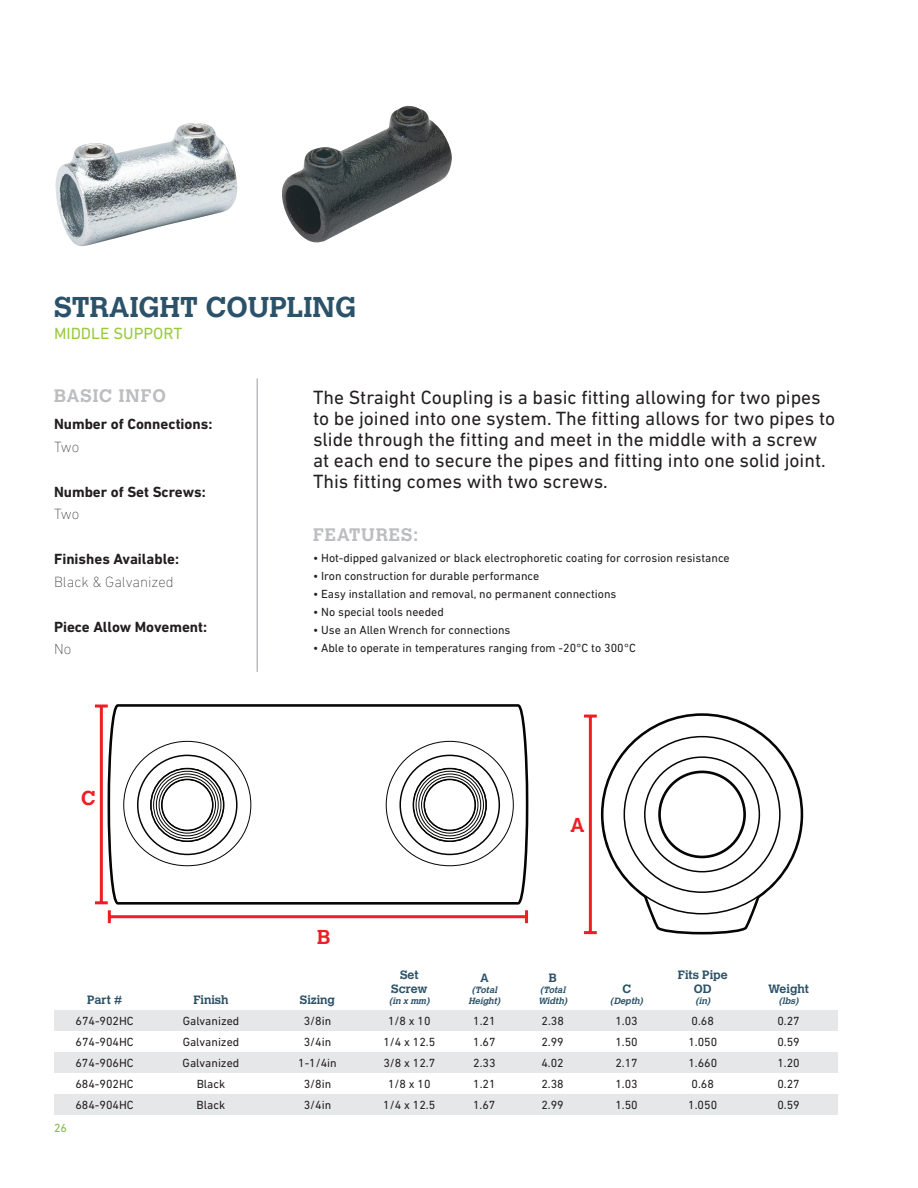
<style>
.page{position:relative;width:918px;height:1188px;background:#fff}
.page>*{position:absolute;margin:0;border:0;box-sizing:border-box;transform-origin:0 0}
.t1{font:700 28.5px "Calvert";color:#2b5268}
.t2{font:700 19.95px "Calvert";color:#ed1f25}
.t3{font:19.5px/21px "DIN Next LT Pro";color:#231f20}
.t4{font:700 18px "Calvert";letter-spacing:.05em;color:#bcbdc0}
.t5{font:16.5px "DIN Next LT Pro";color:#99ca3b}
.t6{font:700 15px "DIN Next LT Pro";color:#231f20}
.t7{font:200 15px "DIN Next LT Pro";color:#231f20}
.t8{font:12px "DIN Next LT Pro";color:#231f20}
.t9{font:700 12px/14.4px "Calvert";color:#2b5268;text-align:center}
.t10{font:12px "DIN Next LT Pro";color:#7dbd41}
.t11{font:italic 700 9px/10.8px "Calvert";color:#2b5268;text-align:center}
</style>
<div class="page">
<img style="left:55px;top:123px;width:182px;height:123px">
<img style="left:282px;top:106px;width:170px;height:137px">
<hr style="left:256px;top:379px;width:2px;height:292px;background:#bcbdc0">
<svg style="left:54px;top:1010px;width:784px;height:105px;fill:#e6e7e9"></svg>
<svg style="left:108px;top:704px;width:420px;height:200px"></svg>
<svg style="left:123px;top:741px;width:129px;height:126px"></svg>
<svg style="left:385px;top:741px;width:129px;height:126px"></svg>
<hr style="left:109px;top:915px;width:418px;height:3px;background:#ed1f25">
<svg style="left:108px;top:910px;width:3px;height:13px"></svg>
<svg style="left:525px;top:910px;width:3px;height:13px"></svg>
<hr style="left:100px;top:706px;width:3px;height:197px;background:#ed1f25">
<svg style="left:95px;top:901px;width:13px;height:3px"></svg>
<svg style="left:95px;top:705px;width:13px;height:3px"></svg>
<svg style="left:584px;top:714px;width:219px;height:220px"></svg>
<h1 class="t1" style="left:54px;top:289px;width:304px">STRAIGHT COUPLING</h1>
<h3 class="t5" style="left:54px;top:324px;width:130px">MIDDLE SUPPORT</h3>
<h3 class="t4" style="left:54px;top:385px;width:113px">BASIC INFO</h3>
<p class="t6" style="left:54px;top:415px;width:160px">Number of Connections:</p>
<p class="t7" style="left:54px;top:438px;width:27px">Two</p>
<p class="t6" style="left:54px;top:483px;width:153px">Number of Set Screws:</p>
<p class="t7" style="left:54px;top:506px;width:27px">Two</p>
<p class="t6" style="left:54px;top:550px;width:127px">Finishes Available:</p>
<p class="t7" style="left:54px;top:573px;width:121px">Black &amp; Galvanized</p>
<p class="t6" style="left:54px;top:618px;width:155px">Piece Allow Movement:</p>
<p class="t7" style="left:54px;top:641px;width:19px">No</p>
<h2 class="t2" style="left:81px;top:785px;width:16px">C</h2>
<p class="t3" style="left:313px;top:386px;width:524px">The Straight Coupling is a basic fitting allowing for two pipes to be joined into one system. The fitting allows for two pipes to slide through the fitting and meet in the middle with a screw at each end to secure the pipes and fitting into one solid joint.<br>This fitting comes with two screws.</p>
<h3 class="t4" style="left:313px;top:523px;width:107px">FEATURES:</h3>
<p class="t8" style="left:313px;top:551px;width:418px">• Hot-dipped galvanized or black electrophoretic coating for corrosion resistance</p>
<p class="t8" style="left:313px;top:569px;width:228px">• Iron construction for durable performance</p>
<p class="t8" style="left:313px;top:587px;width:305px">• Easy installation and removal, no permanent connections</p>
<p class="t8" style="left:313px;top:605px;width:132px">• No special tools needed</p>
<p class="t8" style="left:313px;top:623px;width:199px">• Use an Allen Wrench for connections</p>
<p class="t8" style="left:313px;top:641px;width:324px">• Able to operate in temperatures ranging from -20°C to 300°C</p>
<h2 class="t2" style="left:317px;top:924px;width:15px">B</h2>
<h2 class="t2" style="left:570px;top:812px;width:16px">A</h2>
<p class="t9" style="left:87px;top:992px;width:37px">Part #</p>
<p class="t9" style="left:193px;top:992px;width:37px">Finish</p>
<p class="t9" style="left:300px;top:992px;width:37px">Sizing</p>
<p class="t9" style="left:391px;top:967px;width:38px">Set<br>Screw</p>
<p class="t11" style="left:389px;top:995px;width:44px">(in x mm)</p>
<p class="t9" style="left:480px;top:971px;width:10px">A</p>
<p class="t11" style="left:468px;top:984px;width:36px">(Total<br>Height)</p>
<p class="t9" style="left:549px;top:971px;width:10px">B</p>
<p class="t11" style="left:538px;top:984px;width:33px;text-align:left">(Total<br>Width)</p>
<p class="t9" style="left:622px;top:982px;width:10px">C</p>
<p class="t11" style="left:610px;top:995px;width:37px">(Depth)</p>
<p class="t9" style="left:678px;top:967px;width:51px">Fits Pipe<br>OD</p>
<p class="t11" style="left:695px;top:995px;width:19px">(in)</p>
<p class="t9" style="left:768px;top:982px;width:42px">Weight</p>
<p class="t11" style="left:779px;top:995px;width:24px">(lbs)</p>
<p class="t10" style="left:54px;top:1121px;width:15px">26</p>
<p class="t8" style="left:76px;top:1014px;width:60px">674-902HC</p>
<p class="t8" style="left:183px;top:1014px;width:58px">Galvanized</p>
<p class="t8" style="left:304px;top:1014px;width:29px">3/8in</p>
<p class="t8" style="left:388px;top:1014px;width:44px">1/8 x 10</p>
<p class="t8" style="left:473px;top:1014px;width:24px">1.21</p>
<p class="t8" style="left:542px;top:1014px;width:24px">2.38</p>
<p class="t8" style="left:615px;top:1014px;width:24px">1.03</p>
<p class="t8" style="left:692px;top:1014px;width:24px">0.68</p>
<p class="t8" style="left:777px;top:1014px;width:24px">0.27</p>
<p class="t8" style="left:76px;top:1035px;width:60px">674-904HC</p>
<p class="t8" style="left:183px;top:1035px;width:58px">Galvanized</p>
<p class="t8" style="left:304px;top:1035px;width:29px">3/4in</p>
<p class="t8" style="left:383px;top:1035px;width:53px">1/4 x 12.5</p>
<p class="t8" style="left:473px;top:1035px;width:24px">1.67</p>
<p class="t8" style="left:541px;top:1035px;width:24px">2.99</p>
<p class="t8" style="left:615px;top:1035px;width:24px">1.50</p>
<p class="t8" style="left:688px;top:1035px;width:30px">1.050</p>
<p class="t8" style="left:777px;top:1035px;width:24px">0.59</p>
<p class="t8" style="left:75px;top:1056px;width:60px">674-906HC</p>
<p class="t8" style="left:183px;top:1056px;width:58px">Galvanized</p>
<p class="t8" style="left:298px;top:1056px;width:40px">1-1/4in</p>
<p class="t8" style="left:383px;top:1056px;width:53px">3/8 x 12.7</p>
<p class="t8" style="left:473px;top:1056px;width:24px">2.33</p>
<p class="t8" style="left:541px;top:1056px;width:24px">4.02</p>
<p class="t8" style="left:615px;top:1056px;width:24px">2.17</p>
<p class="t8" style="left:688px;top:1056px;width:30px">1.660</p>
<p class="t8" style="left:777px;top:1056px;width:24px">1.20</p>
<p class="t8" style="left:75px;top:1077px;width:60px">684-902HC</p>
<p class="t8" style="left:197px;top:1077px;width:30px">Black</p>
<p class="t8" style="left:304px;top:1077px;width:29px">3/8in</p>
<p class="t8" style="left:388px;top:1077px;width:44px">1/8 x 10</p>
<p class="t8" style="left:473px;top:1077px;width:24px">1.21</p>
<p class="t8" style="left:541px;top:1077px;width:24px">2.38</p>
<p class="t8" style="left:615px;top:1077px;width:24px">1.03</p>
<p class="t8" style="left:692px;top:1077px;width:24px">0.68</p>
<p class="t8" style="left:777px;top:1077px;width:24px">0.27</p>
<p class="t8" style="left:75px;top:1098px;width:60px">684-904HC</p>
<p class="t8" style="left:197px;top:1098px;width:30px">Black</p>
<p class="t8" style="left:304px;top:1098px;width:29px">3/4in</p>
<p class="t8" style="left:383px;top:1098px;width:53px">1/4 x 12.5</p>
<p class="t8" style="left:473px;top:1098px;width:24px">1.67</p>
<p class="t8" style="left:541px;top:1098px;width:24px">2.99</p>
<p class="t8" style="left:615px;top:1098px;width:24px">1.50</p>
<p class="t8" style="left:688px;top:1098px;width:30px">1.050</p>
<p class="t8" style="left:777px;top:1098px;width:24px">0.59</p>
</div>
